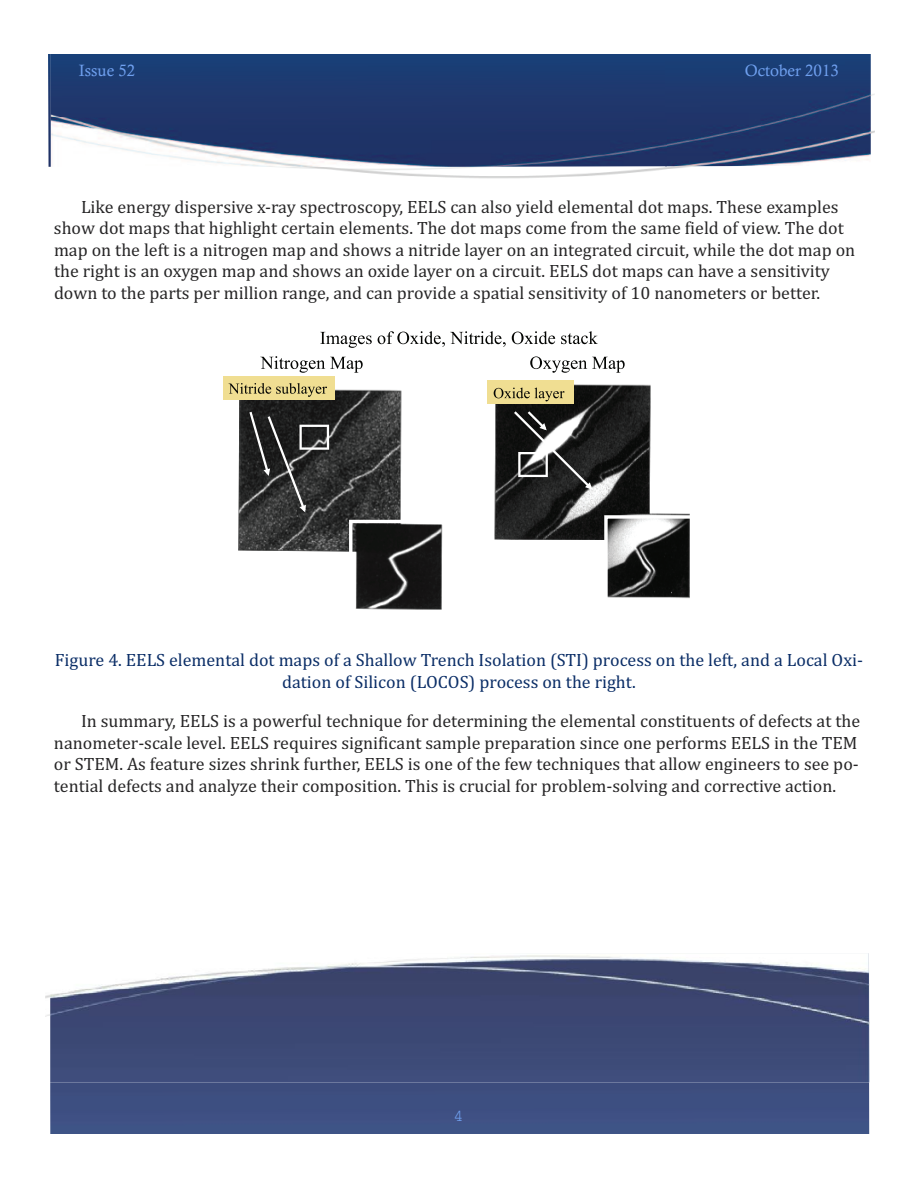
<style>
.page{position:relative;width:918px;height:1188px;background:#fff}
.page>*{position:absolute;margin:0;border:0;box-sizing:border-box;transform-origin:0 0}
.t1{font:18px/21.6px "Cambria";color:#272627}
.t2{font:18px/21.6px "Cambria";color:#0b2e67;text-align:center}
.t3{font:16.5px "Calisto";color:#6fa0ef}
.t4{font:16.5px "Courier";color:#6fa0ef}
</style>
<div class="page">
<img style="left:48px;top:54px;width:3px;height:113px">
<img style="left:51px;top:54px;width:820px;height:113px">
<div style="left:50px;top:1082px;width:820px;height:52px;background:#3e4f81"></div>
<img style="left:50px;top:953px;width:819px;height:129px">
<img style="left:238px;top:389px;width:164px;height:163px">
<img style="left:487px;top:385px;width:203px;height:155px">
<svg style="left:349px;top:520px;width:94px;height:90px;background:#3b3b3a"></svg>
<svg style="left:604px;top:515px;width:86px;height:84px"></svg>
<svg style="left:320px;top:332px;width:52px;height:16px"></svg>
<svg style="left:378px;top:331px;width:128px;height:16px"></svg>
<svg style="left:512px;top:331px;width:43px;height:13px"></svg>
<svg style="left:561px;top:331px;width:37px;height:13px"></svg>
<svg style="left:260px;top:356px;width:103px;height:17px"></svg>
<svg style="left:530px;top:356px;width:95px;height:17px"></svg>
<svg style="left:249px;top:412px;width:80px;height:100px;background:#3b3b3b"></svg>
<div style="left:223px;top:376px;width:112px;height:24px;background:#f0de92"></div>
<svg style="left:228px;top:383px;width:99px;height:14px"></svg>
<div style="left:488px;top:380px;width:86px;height:24px;background:#f0de92"></div>
<svg style="left:494px;top:388px;width:71px;height:13px"></svg>
<svg style="left:514px;top:411px;width:78px;height:79px"></svg>
<div style="left:214px;top:553px;width:137px;height:64px;background:#fff"></div>
<div style="left:469px;top:540px;width:137px;height:64px;background:#fff"></div>
<p class="t3" style="left:79px;top:64px;width:58px">Issue 52</p>
<p class="t3" style="left:745px;top:64px;width:95px">October 2013</p>
<p class="t1" style="left:54px;top:195px;width:803px;text-indent:27px">Like energy dispersive x-ray spectroscopy, EELS can also yield elemental dot maps. These examples show dot maps that highlight certain elements. The dot maps come from the same field of view. The dot map on the left is a nitrogen map and shows a nitride layer on an integrated circuit, while the dot map on the right is an oxygen map and shows an oxide layer on a circuit. EELS dot maps can have a sensitivity down to the parts per million range, and can provide a spatial sensitivity of 10 nanometers or better.</p>
<p class="t2" style="left:55px;top:649px;width:810px">Figure 4. EELS elemental dot maps of a Shallow Trench Isolation (STI) process on the left, and a Local Oxi&shy;dation of Silicon (LOCOS) process on the right.</p>
<p class="t1" style="left:54px;top:710px;width:808px;text-indent:27px">In summary, EELS is a powerful technique for determining the elemental constituents of defects at the nanometer-scale level. EELS requires significant sample preparation since one performs EELS in the TEM or STEM. As feature sizes shrink further, EELS is one of the few techniques that allow engineers to see po&shy;tential defects and analyze their composition. This is crucial for problem-solving and corrective action.</p>
<p class="t4" style="left:454px;top:1111px;width:11px">4</p>
</div>
